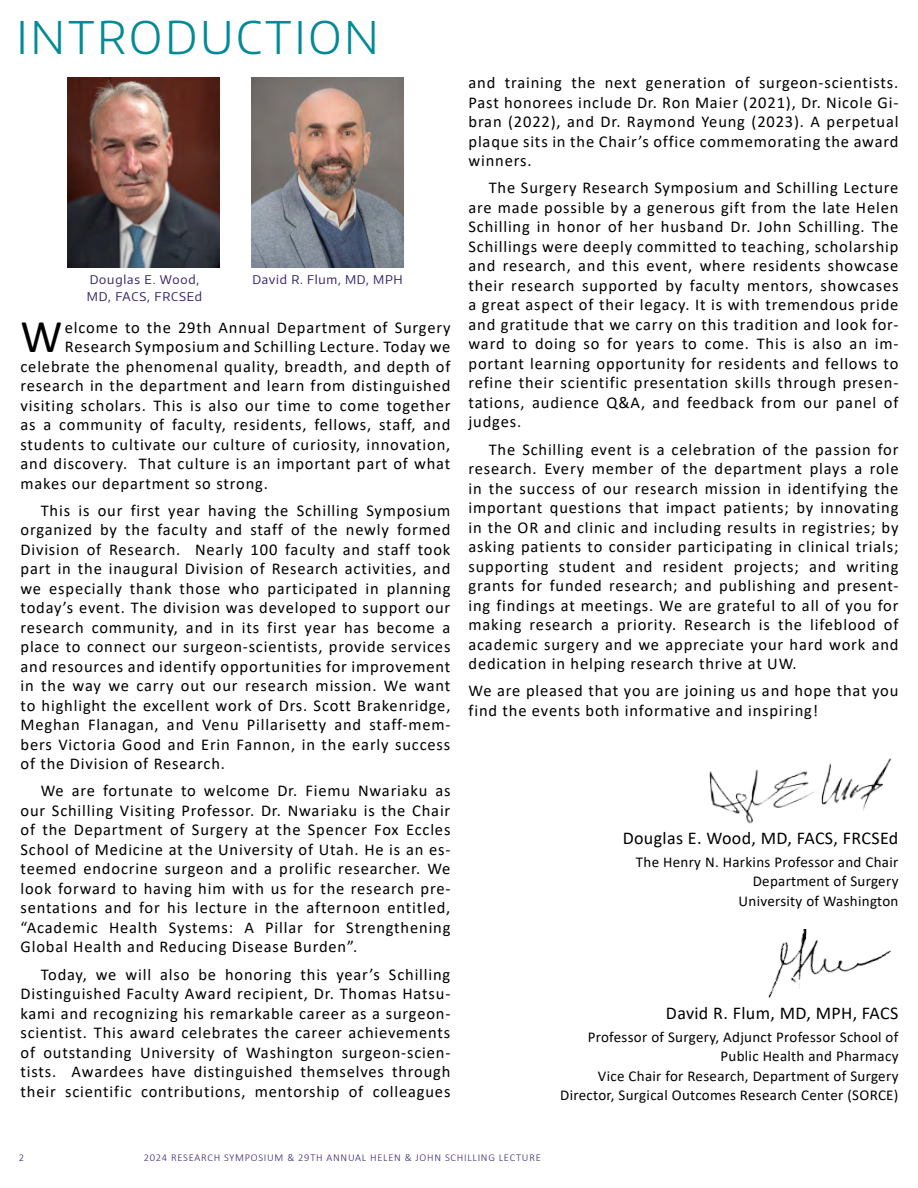
<style>
.page{position:relative;width:918px;height:1188px;background:#fff}
.page>*{position:absolute;margin:0;border:0;box-sizing:border-box;transform-origin:0 0}
.t1{font:47.25px "Calibri";color:#000}
.t2{font:300 45px "Encode Sans Normal";letter-spacing:.06em;color:#038a96}
.t3{font:18px "Calibri";letter-spacing:.02em;color:#000}
.t4{font:16.5px/19.5px "Calibri";letter-spacing:.05em;color:#000;text-align:justify}
.t5{font:15px/19.5px "Calibri";letter-spacing:.02em;color:#000;text-align:right}
.t6{font:12px/16.8px "Encode Sans Normal";letter-spacing:.065em;color:#37246a}
.t7{font:300 10.5px "Calibri";letter-spacing:.07em;color:#37246a}
</style>
<div class="page">
<img style="left:68px;top:78px;width:151px;height:190px">
<img style="left:252px;top:78px;width:151px;height:190px">
<img style="left:709px;top:758px;width:183px;height:66px">
<img style="left:768px;top:929px;width:124px;height:69px">
<h2 class="t2" style="left:16px;top:7px;width:364px">INTRODUCTION</h2>
<p class="t6" style="left:87px;top:271px;width:117px">Douglas E. Wood,<br>MD, FACS, FRCSEd</p>
<p class="t6" style="left:252px;top:270px;width:152px">David R. Flum, MD, MPH</p>
<h1 class="t1" style="left:21px;top:304px;width:44px">W</h1>
<p class="t4" style="left:65px;top:317px;width:387px">elcome to the 29th Annual Department of Surgery</p>
<p class="t4" style="left:65px;top:337px;width:387px">Research Symposium and Schilling Lecture. Today we</p>
<p class="t4" style="left:21px;top:356px;width:431px">celebrate the phenomenal quality, breadth, and depth of</p>
<p class="t4" style="left:21px;top:376px;width:431px">research in the department and learn from distinguished</p>
<p class="t4" style="left:21px;top:395px;width:431px">visiting scholars. This is also our time to come together</p>
<p class="t4" style="left:21px;top:415px;width:431px">as a community of faculty, residents, fellows, staff, and</p>
<p class="t4" style="left:21px;top:434px;width:431px">students to cultivate our culture of curiosity, innovation,</p>
<p class="t4" style="left:21px;top:454px;width:431px">and discovery. That culture is an important part of what</p>
<p class="t4" style="left:21px;top:473px;width:249px">makes our department so strong.</p>
<p class="t4" style="left:21px;top:500px;width:432px;text-indent:20px">This is our first year having the Schilling Symposium organized by the faculty and staff of the newly formed Division of Research. Nearly 100 faculty and staff took part in the inaugural Division of Research activities, and we especially thank those who participated in planning today’s event. The division was developed to support our research community, and in its first year has become a place to connect our surgeon-scientists, provide services and resources and identify opportunities for improvement in the way we carry out our research mission. We want to highlight the excellent work of Drs. Scott Brakenridge, Meghan Flanagan, and Venu Pillarisetty and staff-mem&shy;bers Victoria Good and Erin Fannon, in the early success of the Division of Research.</p>
<p class="t4" style="left:21px;top:781px;width:432px;text-indent:20px">We are fortunate to welcome Dr. Fiemu Nwariaku as our Schilling Visiting Professor. Dr. Nwariaku is the Chair of the Department of Surgery at the Spencer Fox Eccles School of Medicine at the University of Utah. He is an es&shy;teemed endocrine surgeon and a prolific researcher. We look forward to having him with us for the research pre&shy;sentations and for his lecture in the afternoon entitled, “Academic Health Systems: A Pillar for Strengthening Global Health and Reducing Disease Burden”.</p>
<p class="t4" style="left:21px;top:964px;width:431px;text-indent:20px">Today, we will also be honoring this year’s Schilling Distinguished Faculty Award recipient, Dr. Thomas Hatsu&shy;kami and recognizing his remarkable career as a surgeon&shy;scientist. This award celebrates the career achievements of outstanding University of Washington surgeon-scien&shy;tists. Awardees have distinguished themselves through their scientific contributions, mentorship of colleagues</p>
<p class="t4" style="left:469px;top:73px;width:432px">and training the next generation of surgeon-scientists.<br>Past honorees include Dr. Ron Maier (2021), Dr. Nicole Gi&shy;bran (2022), and Dr. Raymond Yeung (2023). A perpetual plaque sits in the Chair’s office commemorating the award winners.</p>
<p class="t4" style="left:469px;top:178px;width:432px;text-indent:20px">The Surgery Research Symposium and Schilling Lecture are made possible by a generous gift from the late Helen Schilling in honor of her husband Dr. John Schilling. The Schillings were deeply committed to teaching, scholarship and research, and this event, where residents showcase their research supported by faculty mentors, showcases a great aspect of their legacy. It is with tremendous pride and gratitude that we carry on this tradition and look for&shy;ward to doing so for years to come. This is also an im&shy;portant learning opportunity for residents and fellows to refine their scientific presentation skills through presen&shy;tations, audience Q&amp;A, and feedback from our panel of judges.</p>
<p class="t4" style="left:469px;top:439px;width:432px;text-indent:20px">The Schilling event is a celebration of the passion for research. Every member of the department plays a role in the success of our research mission in identifying the important questions that impact patients; by innovating in the OR and clinic and including results in registries; by asking patients to consider participating in clinical trials; supporting student and resident projects; and writing grants for funded research; and publishing and present&shy;ing findings at meetings. We are grateful to all of you for making research a priority. Research is the lifeblood of academic surgery and we appreciate your hard work and dedication in helping research thrive at UW.</p>
<p class="t4" style="left:469px;top:680px;width:431px">We are pleased that you are joining us and hope that you find the events both informative and inspiring!</p>
<p class="t3" style="left:623px;top:826px;width:277px">Douglas E. Wood, MD, FACS, FRCSEd</p>
<p class="t5" style="left:636px;top:852px;width:264px">The Henry N. Harkins Professor and Chair<br>Department of Surgery<br>University of Washington</p>
<p class="t3" style="left:666px;top:1000px;width:234px">David R. Flum, MD, MPH, FACS</p>
<p class="t5" style="left:560px;top:1026px;width:340px">Professor of Surgery, Adjunct Professor School of Public Health and Pharmacy<br>Vice Chair for Research, Department of Surgery Director, Surgical Outcomes Research Center (SORCE)</p>
<p class="t7" style="left:19px;top:1151px;width:7px">2</p>
<p class="t7" style="left:144px;top:1151px;width:398px">2024 RESEARCH SYMPOSIUM &amp; 29TH ANNUAL HELEN &amp; JOHN SCHILLING LECTURE</p>
</div>
